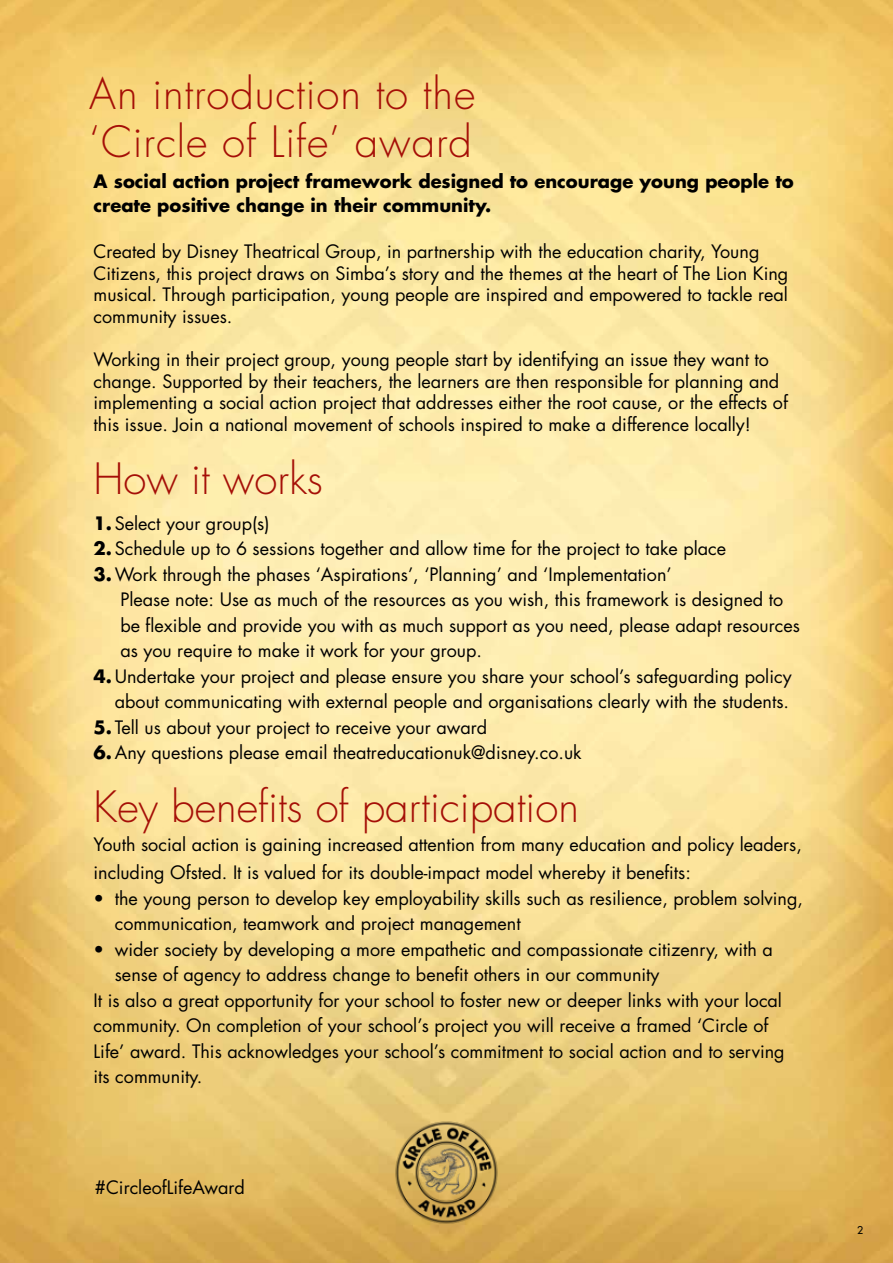
<style>
.page{position:relative;width:893px;height:1263px;background:#fff}
.page>*{position:absolute;margin:0;border:0;box-sizing:border-box;transform-origin:0 0}
.t1{font:300 42px/48px "Futura";letter-spacing:.02em;color:#a50f07}
.t2{font:300 42px "Futura";color:#a50f07}
.t3{font:18px/21.6px "Futura";color:#000}
.t4{font:700 18px/24px "Futura";color:#000}
.t5{font:10.5px "Futura";color:#000}
.s1{font-weight:700}
</style>
<div class="page">
<img style="left:0;top:0;width:893px;height:1263px">
<img style="left:393px;top:1119px;width:107px;height:107px">
<h1 class="t1" style="left:89px;top:70px;width:388px">An introduction to the ‘Circle of Life’ award</h1>
<p class="t4" style="left:94px;top:169px;width:702px">A social action project framework designed to encourage young people to create positive change in their community.</p>
<p class="t3" style="left:94px;top:240px;width:696px">Created by Disney Theatrical Group, in partnership with the education charity, Young Citizens, this project draws on Simba’s story and the themes at the heart of The Lion King musical. Through participation, young people are inspired and empowered to tackle real community issues.</p>
<p class="t3" style="left:94px;top:348px;width:696px">Working in their project group, young people start by identifying an issue they want to change. Supported by their teachers, the learners are then responsible for planning and implementing a social action project that addresses either the root cause, or the effects of this issue. Join a national movement of schools inspired to make a difference locally!</p>
<h1 class="t2" style="left:94px;top:451px;width:231px">How it works</h1>
<p class="t3" style="left:94px;top:512px;width:178px"><span class="s1">1.</span> Select your group(s)</p>
<p class="t3" style="left:94px;top:536px;width:634px;line-height:25.5px"><span class="s1">2.</span> Schedule up to 6 sessions together and allow time for the project to take place<br><span class="s1">3.</span>Work through the phases ‘Aspirations’, ‘Planning’ and ‘Implementation’</p>
<p class="t3" style="left:120px;top:589px;width:664px">Please note: Use as much of the resources as you wish, this framework is designed to</p>
<p class="t3" style="left:120px;top:614px;width:681px">be flexible and provide you with as much support as you need, please adapt resources</p>
<p class="t3" style="left:120px;top:640px;width:363px">as you require to make it work for your group.</p>
<p class="t3" style="left:94px;top:665px;width:700px"><span class="s1">4.</span>Undertake your project and please ensure you share your school’s safeguarding policy</p>
<p class="t3" style="left:115px;top:691px;width:676px">about communicating with external people and organisations clearly with the students.</p>
<p class="t3" style="left:94px;top:714px;width:490px;line-height:25.5px"><span class="s1">5.</span> Tell us about your project to receive your award<br><span class="s1">6.</span>Any questions please email theatreducationuk@disney.co.uk</p>
<h1 class="t2" style="left:94px;top:780px;width:487px">Key benefits of participation</h1>
<p class="t3" style="left:94px;top:830px;width:710px;line-height:28.5px">Youth social action is gaining increased attention from many education and policy leaders, including Ofsted. It is valued for its double-impact model whereby it benefits:</p>
<p class="t3" style="left:115px;top:885px;width:690px;line-height:25.5px;text-indent:-21px">• the young person to develop key employability skills such as resilience, problem solving, communication, teamwork and project management</p>
<p class="t3" style="left:94px;top:938px;width:681px">• wider society by developing a more empathetic and compassionate citizenry, with a</p>
<p class="t3" style="left:115px;top:964px;width:546px">sense of agency to address change to benefit others in our community</p>
<p class="t3" style="left:94px;top:989px;width:690px">It is also a great opportunity for your school to foster new or deeper links with your local</p>
<p class="t3" style="left:94px;top:1015px;width:676px">community. On completion of your school’s project you will receive a framed ‘Circle of</p>
<p class="t3" style="left:94px;top:1040px;width:693px">Life’ award. This acknowledges your school’s commitment to social action and to serving</p>
<p class="t3" style="left:94px;top:1066px;width:110px">its community.</p>
<p class="t3" style="left:95px;top:1176px;width:151px">#CircleofLifeAward</p>
<p class="t5" style="left:857px;top:1223px;width:8px">2</p>
</div>
